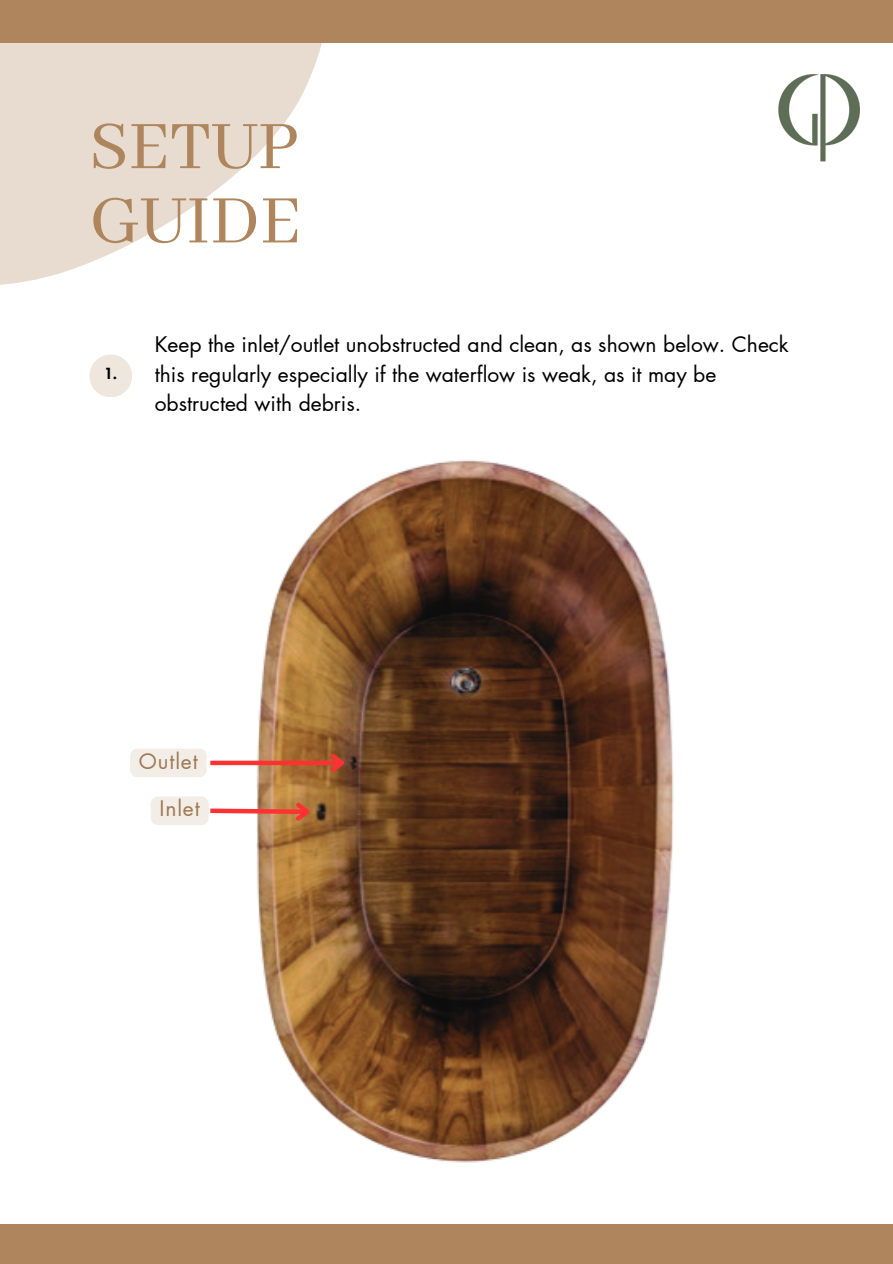
<style>
.page{position:relative;width:893px;height:1264px;background:#fff}
.page>*{position:absolute;margin:0;border:0;box-sizing:border-box;transform-origin:0 0}
.t1{font:75px "Abhaya Libre";color:#ae855c}
.t2{font:21px/29.2px "Futura LT Pro";color:#000}
.t3{font:21px "Futura LT Pro";letter-spacing:.04em;color:#9f7853}
.t4{font:800 15px "Futura LT Pro";color:#000}
</style>
<div class="page">
<svg style="left:0;top:43px;width:322px;height:242px;fill:#e8dbd0"></svg>
<div style="left:0;top:0;width:892px;height:43px;background:#ae855c"></div>
<img style="left:778px;top:74px;width:82px;height:87px">
<div style="left:89px;top:354px;width:43px;height:43px;background:#efe6de;border-radius:50%"></div>
<div style="left:0;top:1224px;width:892px;height:39px;background:#ae855c"></div>
<img style="left:245px;top:460px;width:429px;height:703px">
<div style="left:210px;top:760px;width:132px;height:5px;background:#ff3131"></div>
<svg style="left:326px;top:749px;width:23px;height:27px"></svg>
<div style="left:130px;top:749px;width:76px;height:28px;background:#f3ede7"></div>
<svg style="left:151px;top:796px;width:164px;height:29px"></svg>
<p class="t1" style="left:89px;top:105px;width:211px">SETUP</p>
<p class="t1" style="left:89px;top:179px;width:213px">GUIDE</p>
<p class="t4" style="left:104px;top:367px;width:15px">1.</p>
<p class="t2" style="left:155px;top:331px;width:635px">Keep the inlet/outlet unobstructed and clean, as shown below. Check this regularly especially if the waterflow is weak, as it may be obstructed with debris.</p>
<p class="t3" style="left:139px;top:751px;width:60px">Outlet</p>
<p class="t3" style="left:159px;top:799px;width:42px">Inlet</p>
</div>
